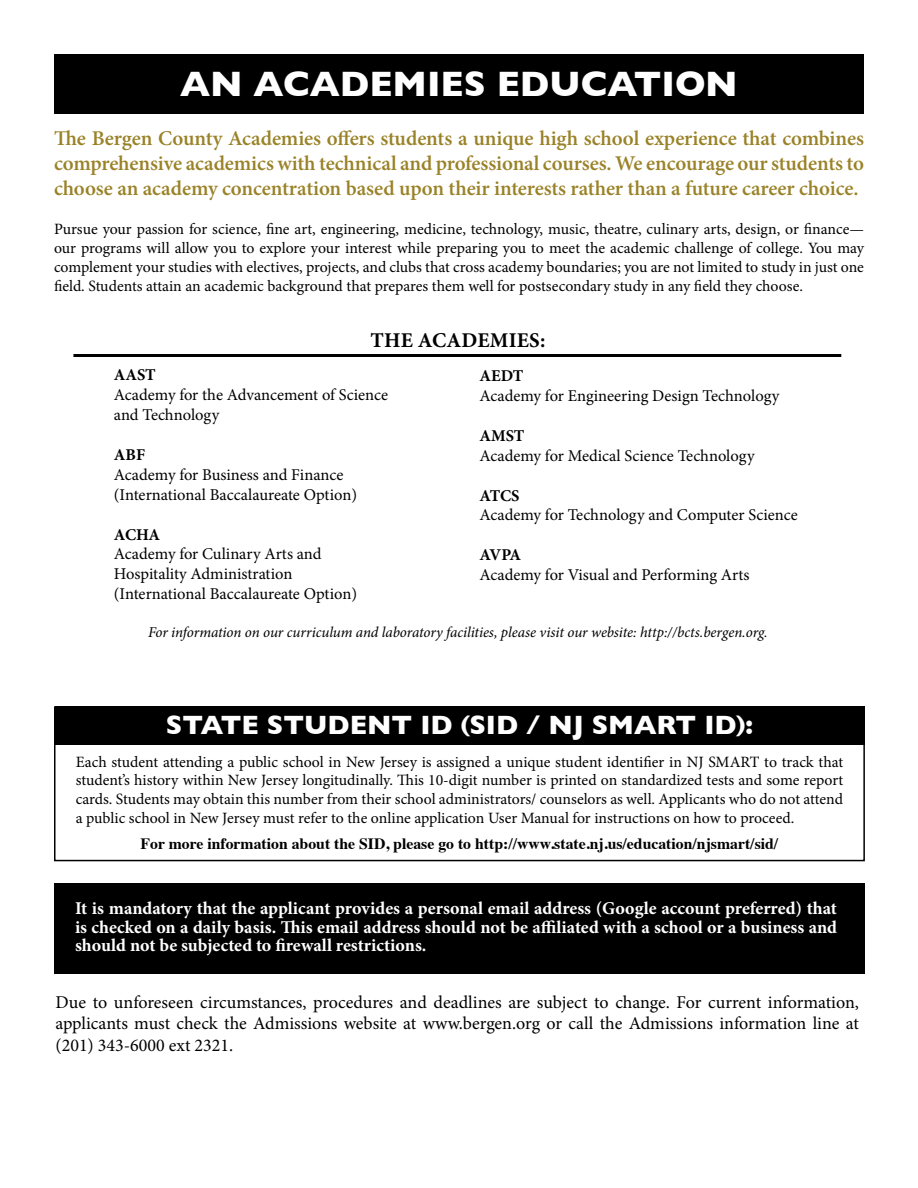
<style>
.page{position:relative;width:918px;height:1188px;background:#fff}
.page>*{position:absolute;margin:0;border:0;box-sizing:border-box;transform-origin:0 0}
.t1{font:700 36px "Gill Sans";color:#fff}
.t2{font:700 27px "Gill Sans";color:#fff}
.t3{font:600 21px/25.2px "Minion Pro";letter-spacing:-.01em;color:#9a8228;text-align:justify}
.t4{font:700 21px "Minion Pro";letter-spacing:.01em;color:#000}
.t5{font:700 18px/19.5px "Minion Pro";color:#fff}
.t6{font:18px/21.6px "Minion Pro";color:#000;text-align:justify}
.t7{font:16.5px/19.8px "Minion Pro";letter-spacing:-.01em;color:#000}
.t8{font:700 16.5px "Minion Pro";letter-spacing:-.005em;color:#000}
.t9{font:15.75px/18.9px "Minion Pro";letter-spacing:-.005em;color:#000;text-align:justify}
.t10{font:700 15.75px "Times";color:#000}
.t11{font:italic 15px "Minion Pro";letter-spacing:-.01em;color:#000}
.s1{font-size:22.5px}
</style>
<div class="page">
<div style="left:54px;top:883px;width:811px;height:91px;background:#000"></div>
<div style="left:54px;top:54px;width:810px;height:60px;background:#000"></div>
<div style="left:55px;top:706px;width:810px;height:39px;background:#000"></div>
<div style="left:54px;top:706px;width:811px;height:155px;border:2px solid #000"></div>
<hr style="left:73px;top:354px;width:768px;height:3px;background:#000">
<h1 class="t1" style="left:180px;top:56px;width:559px">AN ACADEMIES EDUCATION</h1>
<p class="t3" style="left:54px;top:125px;width:812px">The Bergen County Academies offers students a unique high school experience that combines comprehensive academics with technical and professional courses. We encourage our students to choose an academy concentration based upon their interests rather than a future career choice.</p>
<p class="t9" style="left:54px;top:220px;width:812px">Pursue your passion for science, fine art, engineering, medicine, technology, music, theatre, culinary arts, design, or finance— our programs will allow you to explore your interest while preparing you to meet the academic challenge of college. You may complement your studies with electives, projects, and clubs that cross academy boundaries; you are not limited to study in just one field. Students attain an academic background that prepares them well for postsecondary study in any field they choose.</p>
<h3 class="t4" style="left:370px;top:326px;width:177px">THE ACADEMIES:</h3>
<p class="t8" style="left:114px;top:363px;width:43px">AAST</p>
<p class="t7" style="left:114px;top:385px;width:276px">Academy for the Advancement of Science and Technology</p>
<p class="t8" style="left:114px;top:443px;width:33px">ABF</p>
<p class="t7" style="left:114px;top:465px;width:245px">Academy for Business and Finance (International Baccalaureate Option)</p>
<p class="t8" style="left:114px;top:523px;width:48px">ACHA</p>
<p class="t7" style="left:114px;top:544px;width:245px">Academy for Culinary Arts and<br>Hospitality Administration (International Baccalaureate Option)</p>
<p class="t11" style="left:148px;top:622px;width:621px">For information on our curriculum and laboratory facilities, please visit our website: http://bcts.bergen.org.</p>
<p class="t8" style="left:480px;top:364px;width:46px">AEDT</p>
<p class="t7" style="left:480px;top:386px;width:302px">Academy for Engineering Design Technology</p>
<p class="t8" style="left:480px;top:424px;width:47px">AMST</p>
<p class="t7" style="left:480px;top:445px;width:277px">Academy for Medical Science Technology</p>
<p class="t8" style="left:480px;top:484px;width:42px">ATCS</p>
<p class="t7" style="left:480px;top:505px;width:320px">Academy for Technology and Computer Science</p>
<p class="t8" style="left:480px;top:544px;width:43px">AVPA</p>
<p class="t7" style="left:480px;top:565px;width:272px">Academy for Visual and Performing Arts</p>
<h2 class="t2" style="left:166px;top:704px;width:588px">STATE STUDENT ID <span class="s1">(</span>SID / NJ SMART ID<span class="s1">)</span>:</h2>
<p class="t9" style="left:76px;top:752px;width:769px">Each student attending a public school in New Jersey is assigned a unique student identifier in NJ SMART to track that student’s history within New Jersey longitudinally. This 10-digit number is printed on standardized tests and some report cards. Students may obtain this number from their school administrators/ counselors as well. Applicants who do not attend a public school in New Jersey must refer to the online application User Manual for instructions on how to proceed.</p>
<p class="t10" style="left:141px;top:829px;width:639px">For more information about the SID, please go to http://www.state.nj.us/education/njsmart/sid/</p>
<p class="t5" style="left:75px;top:898px;width:764px">It is mandatory that the applicant provides a personal email address (Google account preferred) that is checked on a daily basis. This email address should not be affiliated with a school or a business and</p>
<p class="t5" style="left:75px;top:935px;width:353px">should not be subjected to firewall restrictions.</p>
<p class="t6" style="left:56px;top:991px;width:805px">Due to unforeseen circumstances, procedures and deadlines are subject to change. For current information, applicants must check the Admissions website at www.bergen.org or call the Admissions information line at (201) 343-6000 ext 2321.</p>
</div>
